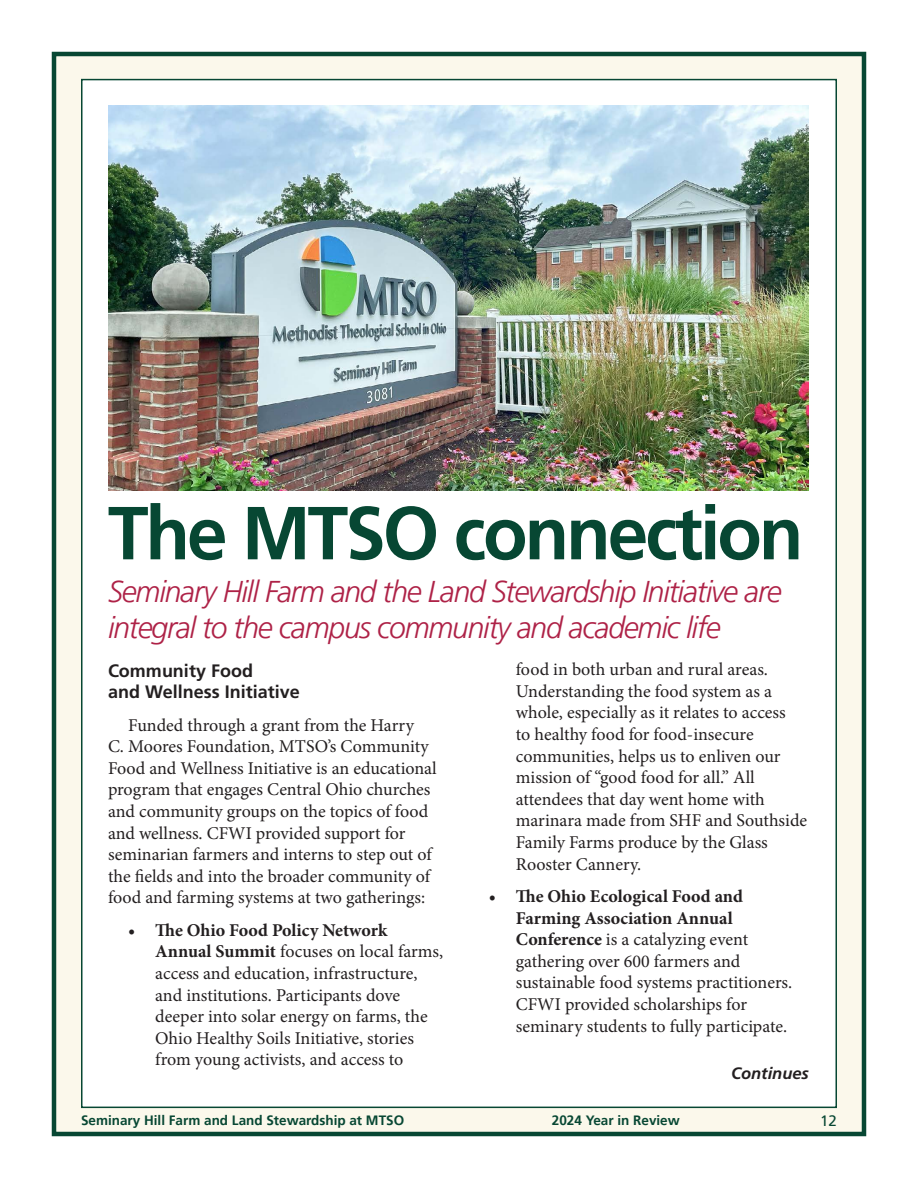
<style>
.page{position:relative;width:918px;height:1188px;background:#fff}
.page>*{position:absolute;margin:0;border:0;box-sizing:border-box;transform-origin:0 0}
.t1{font:700 75px "Frutiger";letter-spacing:-.04em;color:#074733}
.t2{font:italic 300 30px/36px "Frutiger LT Pro";letter-spacing:-.04em;color:#ae2247}
.Farm_year_in_review_body_copy{font:18px/21.6px "Minion Pro";color:#231f20}
.Farm_year_in_review_body_copy-2{font:700 18px/21.6px "Frutiger";color:#231f20}
.Farm_year_in_review_body_copy-3{font:italic 700 16.5px "Frutiger";color:#231f20}
.t3{font:15px "Frutiger LT Pro";color:#074733}
.t4{font:700 13.5px "Frutiger LT Pro";color:#074733}
.s1{font-weight:700}
</style>
<div class="page">
<div style="left:52px;top:52px;width:814px;height:1084px;background:#fbf8eb;border:4px solid #074733"></div>
<div style="left:81px;top:79px;width:756px;height:1029px;background:#fff;border:2px solid #074733"></div>
<img style="left:108px;top:106px;width:701px;height:384px">
<p class="t1" style="left:108px;top:489px;width:697px">The MTSO connection</p>
<p class="t2" style="left:108px;top:574px;width:675px">Seminary Hill Farm and the Land Stewardship Initiative are integral to the campus community and academic life</p>
<p class="Farm_year_in_review_body_copy-2" style="left:108px;top:659px;width:193px">Community Food<br>and Wellness Initiative</p>
<p class="Farm_year_in_review_body_copy" style="left:108px;top:714px;width:330px;text-indent:20px">Funded through a grant from the Harry<br>C. Moores Foundation, MTSO’s Community Food and Wellness Initiative is an educational program that engages Central Ohio churches and community groups on the topics of food and wellness. CFWI provided support for seminarian farmers and interns to step out of the fields and into the broader community of food and farming systems at two gatherings:</p>
<p class="Farm_year_in_review_body_copy" style="left:155px;top:919px;width:290px;text-indent:-27px"><span class="s1">• The Ohio Food Policy Network Annual Summit</span> focuses on local farms, access and education, infrastructure, and institutions. Participants dove deeper into solar energy on farms, the Ohio Healthy Soils Initiative, stories from young activists, and access to</p>
<p class="Farm_year_in_review_body_copy" style="left:516px;top:659px;width:293px">food in both urban and rural areas.<br>Understanding the food system as a whole, especially as it relates to access<br>to healthy food for food-insecure communities, helps us to enliven our mission of “good food for all.” All attendees that day went home with marinara made from SHF and Southside Family Farms produce by the Glass Rooster Cannery.</p>
<p class="Farm_year_in_review_body_copy" style="left:516px;top:885px;width:278px;text-indent:-27px"><span class="s1">• The Ohio Ecological Food and Farming Association Annual Conference</span> is a catalyzing event gathering over 600 farmers and sustainable food systems practitioners.<br>CFWI provided scholarships for seminary students to fully participate.</p>
<p class="Farm_year_in_review_body_copy-3" style="left:731px;top:1063px;width:79px">Continues</p>
<p class="t4" style="left:81px;top:1112px;width:325px">Seminary Hill Farm and Land Stewardship at MTSO</p>
<p class="t4" style="left:552px;top:1112px;width:129px">2024 Year in Review</p>
<p class="t3" style="left:820px;top:1112px;width:18px">12</p>
</div>
